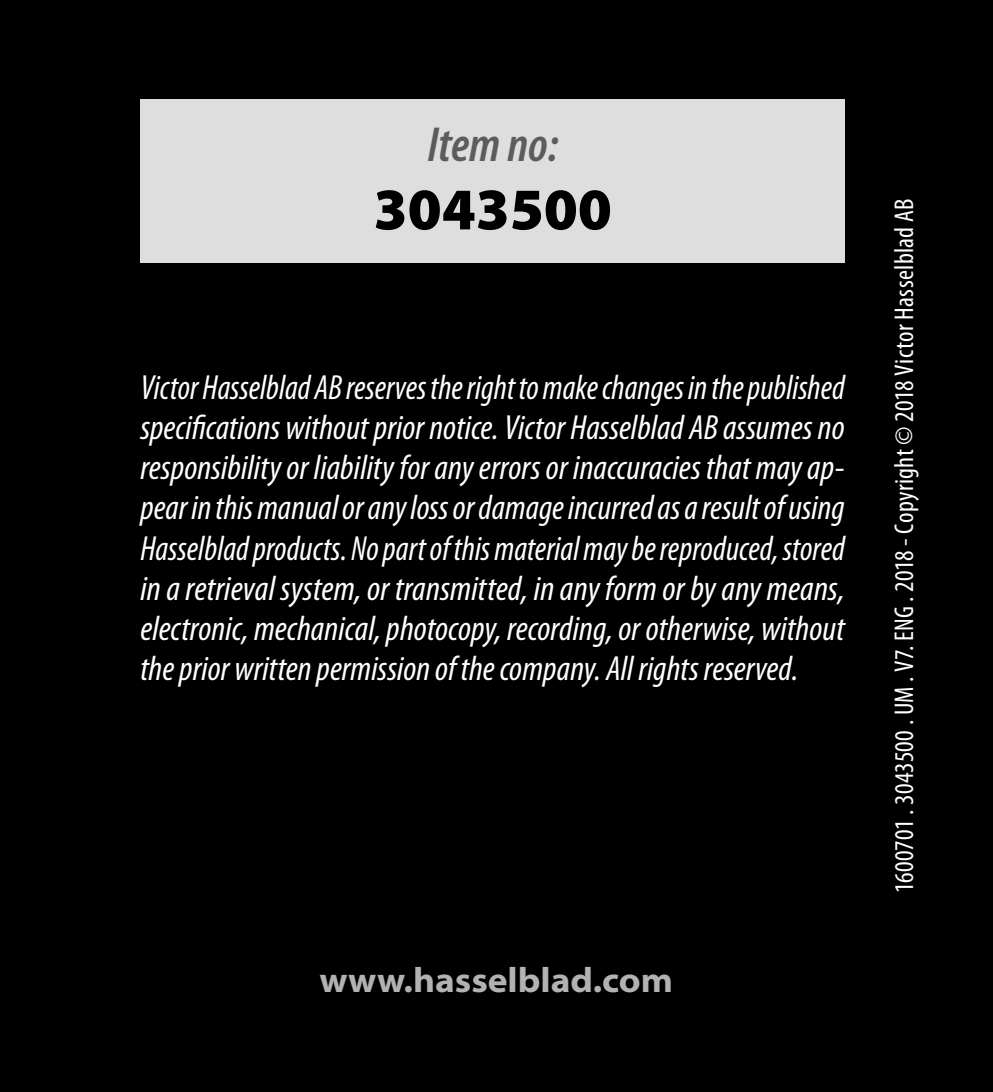
<style>
.page{position:relative;width:993px;height:1092px;background:#fff}
.page>*{position:absolute;margin:0;border:0;box-sizing:border-box;transform-origin:0 0}
.t1{font:900 59.5px "Myriad Pro";color:#000}
.t2{font:italic 600 condensed 49.35px "Myriad Pro";color:#5c5c5b}
.points{font:italic condensed 35px/40.2px "Myriad Pro";color:#fff;text-align:justify;scale:.95 1}
.t3{font:700 semi-expanded 35px "Myriad Pro";color:#b3b2b2}
.t4{font:condensed 27.3px "Myriad Pro";letter-spacing:.01em;color:#fff}
</style>
<div class="page">
<div style="left:0;top:0;width:992px;height:1091px;background:#000"></div>
<div style="left:140px;top:99px;width:704px;height:164px;background:#dedede"></div>
<p class="t2" style="left:427px;top:118px;width:132px">Item no:</p>
<p class="t1" style="left:373px;top:175px;width:240px">3043500</p>
<p class="points" style="left:140px;top:367px;width:743px">Victor Hasselblad AB reserves the right to make changes in the published specifications without prior notice. Victor Hasselblad AB assumes no responsibility or liability for any errors or inaccuracies that may ap&shy;pear in this manual or any loss or damage incurred as a result of using Hasselblad products. No part of this material may be reproduced, stored in a retrieval system, or transmitted, in any form or by any means, electronic, mechanical, photocopy, recording, or otherwise, without the prior written permission of the company. All rights reserved.</p>
<p class="t3" style="left:319px;top:960px;width:355px">www.hasselblad.com</p>
<p class="t4" style="left:889px;top:893px;width:696px;rotate:-90deg">1600701 . 3043500 . UM . V7. ENG . 2018 - Copyright © 2018 Victor Hasselblad AB</p>
</div>
